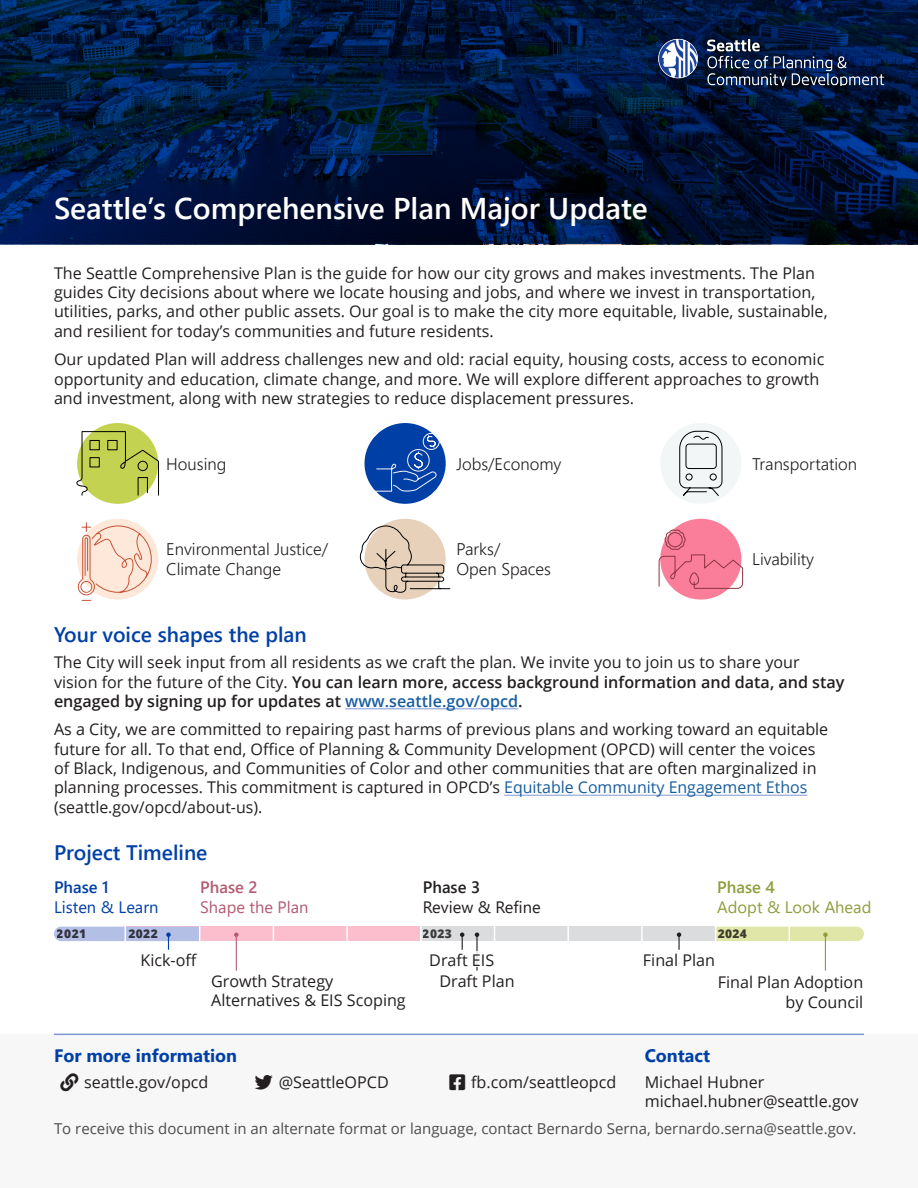
<style>
.page{position:relative;width:918px;height:1188px;background:#fff}
.page>*{position:absolute;margin:0;border:0;box-sizing:border-box;transform-origin:0 0}
.t1{font:600 30px "Segoe UI";color:#fff}
.t2{font:600 21px "Segoe UI";color:#0040a6}
.t3{font:700 18px "Segoe UI";color:#0040a6}
.t4{font:300 16.8px/20.2px "Segoe UI";color:#231f20}
.t5{font:16.5px/19.5px "Segoe UI";color:#909d3b}
.t6{font:16.5px "Segoe UI";color:#231f20}
.t7{font:16.5px "Segoe UI";color:#b55b73}
.t8{font:16.5px "Segoe UI";color:#0040a6}
.t9{font:600 16.5px "Segoe UI";color:#b55b73}
.t10{font:600 16.5px "Segoe UI";color:#0040a6}
.t11{font:600 16.5px "Segoe UI";color:#231f20}
.body{font:16.2px/19.4px "Open Sans";color:#231f20}
.body-2{font:15px "Open Sans";color:#4b4c4d}
.t12{font:800 12px "Open Sans";letter-spacing:.03em;color:#231f20}
.s1{font-weight:600}
.s2{font-weight:600;color:#175d9e}
.s3{color:#175d9e}
</style>
<div class="page">
<div style="left:0;top:1034px;width:918px;height:154px;background:#f7f7f8"></div>
<svg style="left:0;top:0;width:918px;height:244px;background:#00163b"></svg>
<div style="left:77px;top:423px;width:81px;height:81px;background:#c3d250;border-radius:50%"></div>
<div style="left:77px;top:519px;width:81px;height:81px;background:#fde8da;border-radius:50%"></div>
<div style="left:365px;top:519px;width:81px;height:81px;background:#e8d1ba;border-radius:50%"></div>
<div style="left:660px;top:519px;width:81px;height:81px;background:#fa7e99;border-radius:50%"></div>
<div style="left:365px;top:423px;width:81px;height:81px;background:#0040a6;border-radius:50%"></div>
<div style="left:660px;top:423px;width:81px;height:81px;background:#f3f6f7;border-radius:50%"></div>
<img style="left:659px;top:37px;width:226px;height:48px">
<hr style="left:345px;top:708px;width:173px;height:1px;background:#7e97d4">
<hr style="left:504px;top:795px;width:303px;height:1px;background:#7e97d4">
<svg style="left:76px;top:431px;width:83px;height:65px"></svg>
<svg style="left:370px;top:431px;width:70px;height:63px"></svg>
<svg style="left:679px;top:431px;width:44px;height:65px"></svg>
<svg style="left:78px;top:522px;width:74px;height:79px"></svg>
<svg style="left:360px;top:525px;width:90px;height:69px"></svg>
<svg style="left:658px;top:529px;width:85px;height:60px"></svg>
<div style="left:125px;top:927px;width:296px;height:14px;background:#fcbecc"></div>
<div style="left:422px;top:927px;width:294px;height:14px;background:#dadcde"></div>
<svg style="left:273px;top:927px;width:1px;height:14px"></svg>
<hr style="left:346px;top:923px;width:2px;height:21px;background:#fff">
<hr style="left:420px;top:923px;width:2px;height:21px;background:#fff">
<svg style="left:494px;top:927px;width:1px;height:14px"></svg>
<hr style="left:567px;top:923px;width:2px;height:21px;background:#fff">
<hr style="left:641px;top:923px;width:2px;height:21px;background:#fff">
<svg style="left:460px;top:932px;width:4px;height:18px"></svg>
<hr style="left:236px;top:935px;width:1px;height:36px;background:#b55b73">
<svg style="left:234px;top:932px;width:5px;height:5px"></svg>
<hr style="left:476px;top:935px;width:2px;height:36px;background:#231f20">
<svg style="left:475px;top:932px;width:4px;height:5px"></svg>
<svg style="left:677px;top:932px;width:4px;height:18px"></svg>
<svg style="left:476px;top:951px;width:2px;height:16px"></svg>
<hr style="left:825px;top:935px;width:1px;height:36px;background:#909d3b">
<svg style="left:715px;top:926px;width:149px;height:18px"></svg>
<hr style="left:54px;top:1034px;width:810px;height:1px;background:#7e97d4">
<svg style="left:54px;top:926px;width:146px;height:24px"></svg>
<p class="t1" style="left:54px;top:181px;width:595px">Seattle’s Comprehensive Plan Major Update</p>
<p class="body" style="left:54px;top:263px;width:775px">The Seattle Comprehensive Plan is the guide for how our city grows and makes investments. The Plan guides City decisions about where we locate housing and jobs, and where we invest in transportation, utilities, parks, and other public assets. Our goal is to make the city more equitable, livable, sustainable, and resilient for today’s communities and future residents.</p>
<p class="body" style="left:54px;top:349px;width:772px">Our updated Plan will address challenges new and old: racial equity, housing costs, access to economic opportunity and education, climate change, and more. We will explore different approaches to growth and investment, along with new strategies to reduce displacement pressures.</p>
<p class="t4" style="left:166px;top:452px;width:62px">Housing</p>
<p class="t4" style="left:456px;top:452px;width:107px">Jobs/Economy</p>
<p class="t4" style="left:752px;top:452px;width:106px">Transportation</p>
<p class="t4" style="left:166px;top:537px;width:163px">Environmental Justice/<br>Climate Change</p>
<p class="t4" style="left:456px;top:537px;width:96px">Parks/<br>Open Spaces</p>
<p class="t4" style="left:752px;top:548px;width:63px">Livability</p>
<p class="t2" style="left:54px;top:615px;width:254px">Your voice shapes the plan</p>
<p class="body" style="left:54px;top:652px;width:792px">The City will seek input from all residents as we craft the plan. We invite you to join us to share your vision for the future of the City. <span class="s1">You can learn more, access background information and data, and stay engaged by signing up for updates at</span> <span class="s2">www.seattle.gov/opcd</span><span class="s1">.</span></p>
<p class="body" style="left:54px;top:719px;width:776px">As a City, we are committed to repairing past harms of previous plans and working toward an equitable future for all. To that end, Office of Planning &amp; Community Development (OPCD) will center the voices of Black, Indigenous, and Communities of Color and other communities that are often marginalized in planning processes. This commitment is captured in OPCD’s <span class="s3">Equitable Community Engagement Ethos </span>(seattle.gov/opcd/about-us).</p>
<p class="t2" style="left:54px;top:833px;width:155px">Project Timeline</p>
<p class="t10" style="left:54px;top:872px;width:56px">Phase 1</p>
<p class="t8" style="left:54px;top:891px;width:106px">Listen &amp; Learn</p>
<p class="t9" style="left:200px;top:872px;width:59px">Phase 2</p>
<p class="t7" style="left:200px;top:891px;width:110px">Shape the Plan</p>
<p class="t11" style="left:423px;top:872px;width:59px">Phase 3</p>
<p class="t6" style="left:423px;top:891px;width:119px">Review &amp; Refine</p>
<p class="t5" style="left:717px;top:876px;width:156px"><span class="s1">Phase 4<br></span>Adopt &amp; Look Ahead</p>
<p class="t12" style="left:57px;top:925px;width:31px">2021</p>
<p class="t12" style="left:129px;top:925px;width:31px">2022</p>
<p class="t12" style="left:423px;top:925px;width:31px">2023</p>
<p class="t12" style="left:718px;top:925px;width:31px">2024</p>
<p class="body" style="left:141px;top:950px;width:58px">Kick-off</p>
<p class="body" style="left:429px;top:950px;width:66px">Draft EIS</p>
<p class="body" style="left:211px;top:971px;width:196px">Growth Strategy<br>Alternatives &amp; EIS Scoping</p>
<p class="body" style="left:439px;top:971px;width:77px">Draft Plan</p>
<p class="body" style="left:643px;top:950px;width:74px">Final Plan</p>
<p class="body" style="left:718px;top:972px;width:147px;text-align:right">Final Plan Adoption by Council</p>
<p class="t3" style="left:54px;top:1038px;width:185px">For more information</p>
<p class="body" style="left:84px;top:1072px;width:126px">seattle.gov/opcd</p>
<p class="body" style="left:471px;top:1072px;width:147px">fb.com/seattleopcd</p>
<p class="body" style="left:255px;top:1072px;width:136px">▼▼ @SeattleOPCD</p>
<p class="t3" style="left:645px;top:1038px;width:67px">Contact</p>
<p class="body" style="left:645px;top:1072px;width:215px">Michael Hubner michael.hubner@seattle.gov</p>
<p class="body-2" style="left:54px;top:1118px;width:804px">To receive this document in an alternate format or language, contact Bernardo Serna, bernardo.serna@seattle.gov.</p>
</div>
